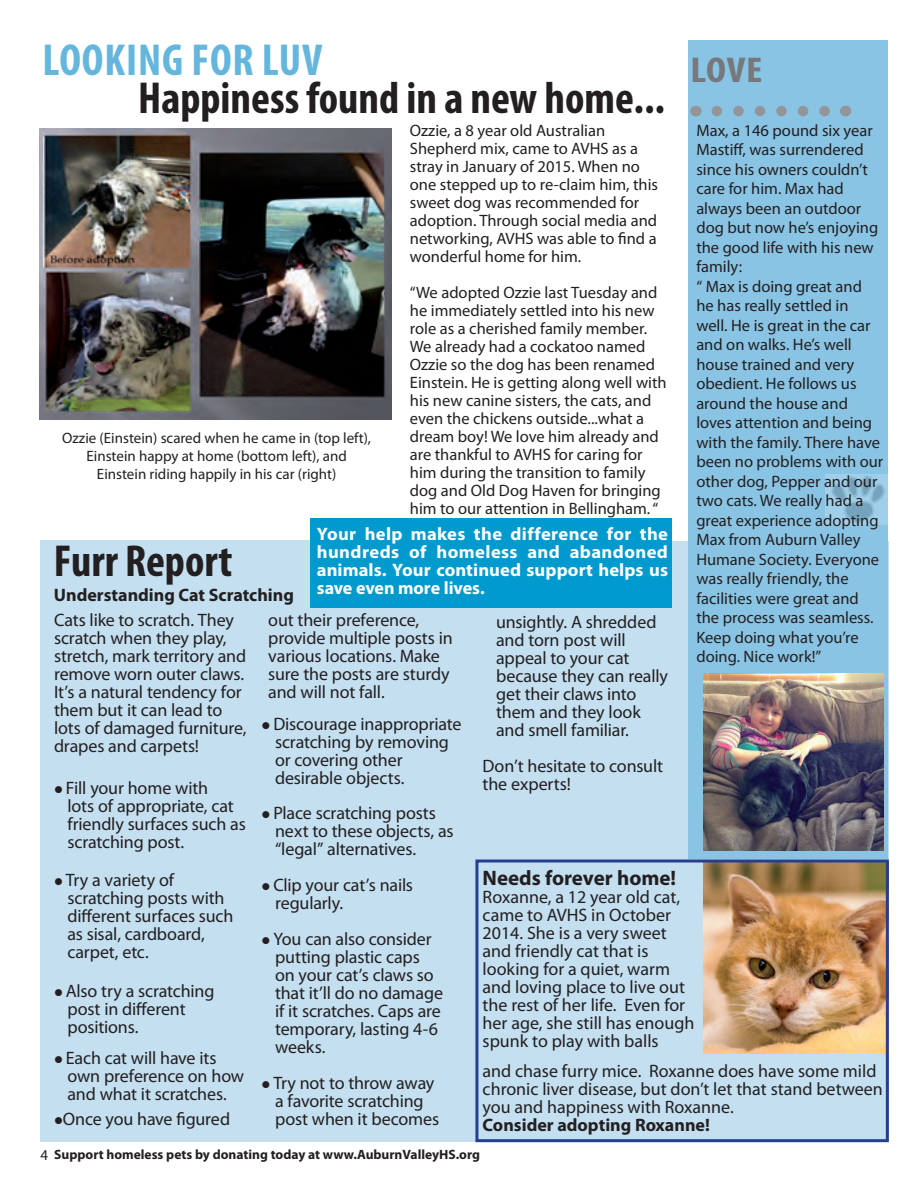
<style>
.page{position:relative;width:918px;height:1188px;background:#fff}
.page>*{position:absolute;margin:0;border:0;box-sizing:border-box;transform-origin:0 0}
.t1{font:700 condensed 45px "Myriad Pro";color:#231f20}
.t2{font:700 condensed 45px "Myriad Pro";letter-spacing:.01em;color:#64b6dd}
.t3{font:700 condensed 36px "Myriad Pro";color:#76787b;scale:1.15 1}
.t4{font:700 21px "Myriad Pro";color:#231f20}
.t5{font:18px/18px "Myriad Pro";letter-spacing:-.005em;color:#231f20}
.t6{font:700 18px/18px "Myriad Pro";color:#fff;text-align:justify}
.t7{font:700 18px "Myriad Pro";color:#231f20}
.t8{font:16.5px/19.5px "Myriad Pro";color:#231f20}
.t9{font:15px/18px "Myriad Pro";color:#231f20;text-align:center}
.t10{font:700 13.5px "Myriad Pro";color:#231f20}
</style>
<div class="page">
<div style="left:40px;top:541px;width:849px;height:601px;background:#c3dff0"></div>
<div style="left:688px;top:40px;width:200px;height:820px;background:#89c4e4"></div>
<svg style="left:717px;top:106px;width:113px;height:10px"></svg>
<div style="left:40px;top:540px;width:628px;height:68px;background:#c3dff0"></div>
<div style="left:310px;top:518px;width:362px;height:89px;background:#009ace"></div>
<img style="left:704px;top:864px;width:181px;height:190px">
<img style="left:40px;top:128px;width:351px;height:292px">
<img style="left:826px;top:475px;width:62px;height:50px">
<img style="left:704px;top:674px;width:179px;height:176px">
<div style="left:475px;top:860px;width:414px;height:282px;border:3px solid #253f8e"></div>
<h1 class="t2" style="left:43px;top:32px;width:155px">Loo king for</h1>
<h1 class="t2" style="left:262px;top:32px;width:39px">Luv</h1>
<h1 class="t1" style="left:138px;top:70px;width:528px">Happiness found in a new home...</h1>
<h2 class="t3" style="left:691px;top:48px;width:20px">Love</h2>
<p class="t8" style="left:696px;top:120px;width:188px">Max, a 146 pound six year<br>Mastiff, was surrendered since his owners couldn’t care for him. Max had always been an outdoor dog but now he’s enjoying the good life with his new family:<br>“ Max is doing great and he has really settled in well. He is great in the car and on walks. He’s well house trained and very obedient. He follows us around the house and loves attention and being with the family. There have been no problems with our other dog, Pepper and our two cats. We really had a great experience adopting<br>Max from Auburn Valley<br>Humane Society. Everyone was really friendly, the facilities were great and the process was seamless.<br>Keep doing what you’re doing. Nice work!”</p>
<p class="t8" style="left:410px;top:121px;width:250px;line-height:18px">Ozzie, a 8 year old Australian<br>Shepherd mix, came to AVHS as a stray in January of 2015. When no one stepped up to re-claim him, this sweet dog was recommended for adoption. Through social media and networking, AVHS was able to find a wonderful home for him.</p>
<p class="t8" style="left:410px;top:283px;width:258px;line-height:18px">“We adopted Ozzie last Tuesday and he immediately settled into his new role as a cherished family member.<br>We already had a cockatoo named Ozzie so the dog has been renamed Einstein. He is getting along well with his new canine sisters, the cats, and even the chickens outside...what a dream boy! We love him already and are thankful to AVHS for caring for him during the transition to family dog and Old Dog Haven for bringing him to our attention in Bellingham. “</p>
<p class="t9" style="left:62px;top:428px;width:310px">Ozzie (Einstein) scared when he came in (top left),<br>Einstein happy at home (bottom left), and<br>Einstein riding happily in his car (right)</p>
<p class="t6" style="left:317px;top:524px;width:353px">Your help makes the difference for the hundreds of homeless and abandoned animals. Your continued support helps us save even more lives.</p>
<h1 class="t1" style="left:54px;top:533px;width:180px">Furr Report</h1>
<p class="t7" style="left:54px;top:583px;width:242px">Understanding Cat Scratching</p>
<p class="t5" style="left:268px;top:611px;width:186px">out their preference, provide multiple posts in various locations. Make sure the posts are sturdy and will not fall.</p>
<p class="t5" style="left:275px;top:714px;width:188px;text-indent:-13px">● Discourage inappropriate scratching by removing or covering other desirable objects.</p>
<p class="t5" style="left:275px;top:804px;width:180px;text-indent:-13px">● Place scratching posts next to these objects, as “legal” alternatives.</p>
<p class="t5" style="left:275px;top:876px;width:140px;text-indent:-13px">● Clip your cat’s nails regularly.</p>
<p class="t5" style="left:275px;top:930px;width:169px;text-indent:-13px">● You can also consider putting plastic caps on your cat’s claws so that it’ll do no damage if it scratches. Caps are temporary, lasting 4-6 weeks.</p>
<p class="t5" style="left:275px;top:1074px;width:166px;text-indent:-13px">● Try not to throw away a favorite scratching post when it becomes</p>
<p class="t5" style="left:54px;top:611px;width:194px">Cats like to scratch. They scratch when they play, stretch, mark territory and remove worn outer claws.<br>It’s a natural tendency for them but it can lead to lots of damaged furniture, drapes and carpets!</p>
<p class="t5" style="left:68px;top:779px;width:180px;text-indent:-13px">● Fill your home with<br>lots of appropriate, cat friendly surfaces such as scratching post.</p>
<p class="t5" style="left:68px;top:871px;width:167px;text-indent:-13px">● Try a variety of scratching posts with different surfaces such as sisal, cardboard, carpet, etc.</p>
<p class="t5" style="left:68px;top:981px;width:148px;text-indent:-13px">● Also try a scratching post in different positions.</p>
<p class="t5" style="left:68px;top:1049px;width:178px;text-indent:-13px">● Each cat will have its own preference on how and what it scratches.</p>
<p class="t5" style="left:54px;top:1110px;width:178px">●Once you have figured</p>
<p class="t5" style="left:496px;top:613px;width:173px">unsightly. A shredded and torn post will appeal to your cat because they can really get their claws into them and they look and smell familiar.</p>
<p class="t5" style="left:483px;top:756px;width:182px">Don’t hesitate to consult the experts!</p>
<p class="t4" style="left:483px;top:864px;width:195px">Needs forever home!</p>
<p class="t5" style="left:483px;top:888px;width:213px">Roxanne, a 12 year old cat, came to AVHS in October<br>2014. She is a very sweet and friendly cat that is looking for a quiet, warm and loving place to live out the rest of her life. Even for her age, she still has enough spunk to play with balls</p>
<p class="t5" style="left:483px;top:1061px;width:402px">and chase furry mice. Roxanne does have some mild chronic liver disease, but don’t let that stand between you and happiness with Roxanne.</p>
<p class="t7" style="left:483px;top:1113px;width:229px">Consider adopting Roxanne!</p>
<p class="t10" style="left:54px;top:1145px;width:427px">Support homeless pets by donating today at www.AuburnValleyHS.org</p>
<p class="t9" style="left:40px;top:1146px;width:9px">4</p>
</div>
